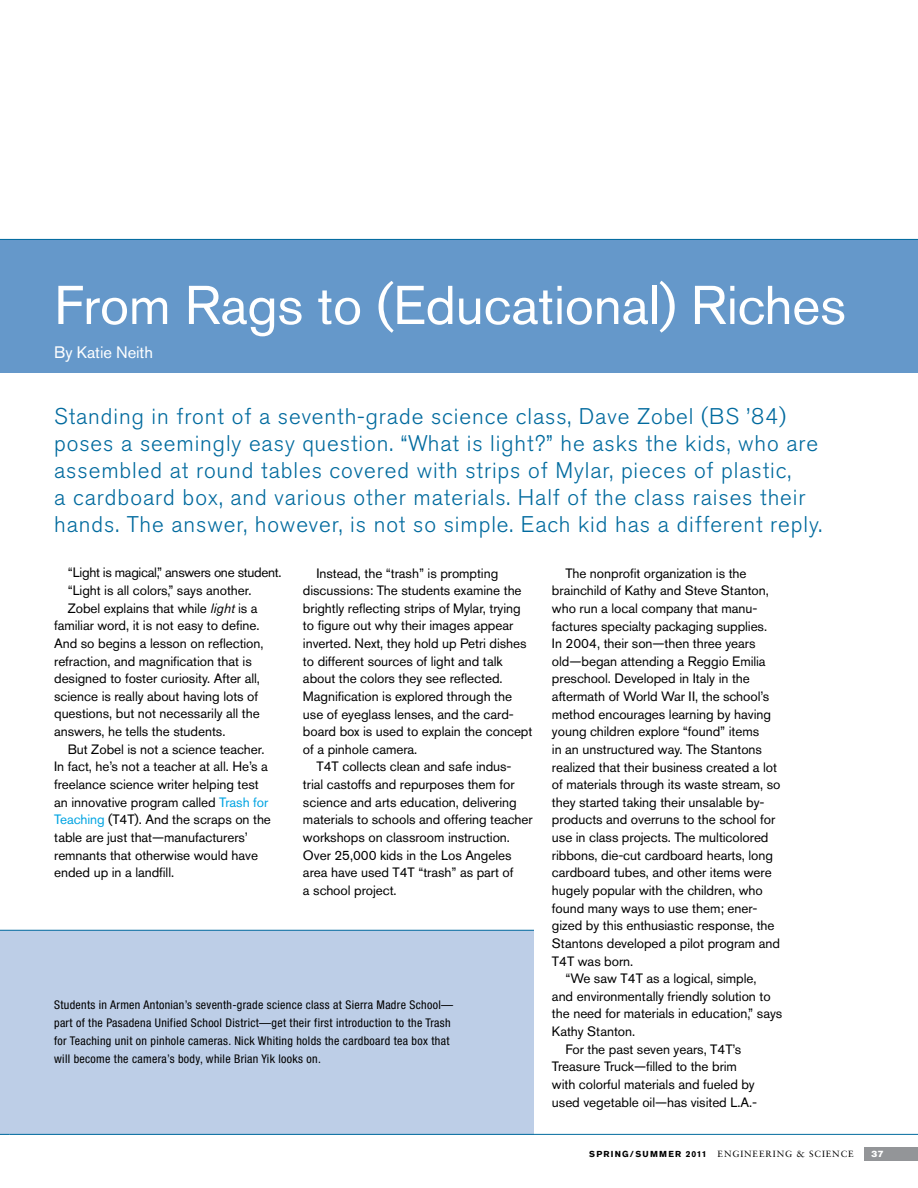
<style>
.page{position:relative;width:918px;height:1188px;background:#fff}
.page>*{position:absolute;margin:0;border:0;box-sizing:border-box;transform-origin:0 0}
.t1{font:54px "Akzidenz Grotesk Pro";letter-spacing:-.005em;color:#fff}
.t2{font:300 22.5px/27px "Akzidenz Grotesk Pro";letter-spacing:.04em;color:#006a9e}
.t3{font:16.5px "Akzidenz Grotesk Pro";letter-spacing:-.005em;color:#fff}
.t4{font:13.5px "Akzidenz Grotesk Pro";letter-spacing:-.005em;color:#000}
.t5{font:13.5px "Akzidenz Grotesk Pro";letter-spacing:-.025em;color:#000}
.t6{font:condensed 12px/18px "Helvetica Neue";letter-spacing:.025em;color:#000}
.t7{font:9px "Sabon LT Std";letter-spacing:.1em;color:#000}
.t8{font:9px "Akzidenz Grotesk Pro Super";color:#fff}
.s1{font-style:italic}
.s2{color:#00a4e2}
.s3{font-family:"Akzidenz Grotesk Pro";font-weight:700;font-size:8.7px}
</style>
<div class="page">
<div style="left:0;top:931px;width:534px;height:204px;background:#bdcee7"></div>
<div style="left:0;top:239px;width:918px;height:133px;background:#6598ca"></div>
<div style="left:864px;top:1147px;width:54px;height:14px;background:#939598"></div>
<hr style="left:0;top:239px;width:918px;height:1px;background:#006a9e">
<hr style="left:0;top:930px;width:534px;height:1px;background:#006a9e">
<hr style="left:9px;top:1134px;width:909px;height:1px;background:#006a9e">
<h1 class="t1" style="left:54px;top:270px;width:793px">From Rags to (Educational) Riches</h1>
<p class="t3" style="left:54px;top:342px;width:100px">By Katie Neith</p>
<p class="t2" style="left:54px;top:402px;width:770px">Standing in front of a seventh-grade science class, Dave Zobel (BS ’84) poses a seemingly easy question. “What is light?” he asks the kids, who are assembled at round tables covered with strips of Mylar, pieces of plastic,<br>a cardboard box, and various other materials. Half of the class raises their hands. The answer, however, is not so simple. Each kid has a different reply.</p>
<p class="t5" style="left:68px;top:564px;width:215px">“Light is magical,” answers one student.</p>
<p class="t4" style="left:68px;top:582px;width:185px">“Light is all colors,” says another.</p>
<p class="t4" style="left:68px;top:599px;width:192px">Zobel explains that while <span class="s1">light</span> is a</p>
<p class="t4" style="left:54px;top:617px;width:207px">familiar word, it is not easy to define.</p>
<p class="t4" style="left:54px;top:634px;width:211px">And so begins a lesson on reflection,</p>
<p class="t4" style="left:54px;top:652px;width:199px">refraction, and magnification that is</p>
<p class="t4" style="left:54px;top:670px;width:207px">designed to foster curiosity. After all,</p>
<p class="t4" style="left:54px;top:687px;width:205px">science is really about having lots of</p>
<p class="t4" style="left:54px;top:705px;width:207px">questions, but not necessarily all the</p>
<p class="t4" style="left:54px;top:723px;width:173px">answers, he tells the students.</p>
<p class="t4" style="left:68px;top:740px;width:198px">But Zobel is not a science teacher.</p>
<p class="t4" style="left:54px;top:758px;width:215px">In fact, he’s not a teacher at all. He’s a</p>
<p class="t4" style="left:54px;top:776px;width:206px">freelance science writer helping test</p>
<p class="t4" style="left:54px;top:793px;width:216px">an innovative program called <span class="s2">Trash for</span></p>
<p class="t4" style="left:54px;top:811px;width:218px"><span class="s2">Teaching</span> (T4T). And the scraps on the</p>
<p class="t4" style="left:54px;top:828px;width:195px">table are just that—manufacturers’</p>
<p class="t4" style="left:54px;top:846px;width:205px">remnants that otherwise would have</p>
<p class="t4" style="left:54px;top:864px;width:122px">ended up in a landfill.</p>
<p class="t4" style="left:316px;top:564px;width:183px">Instead, the “trash” is prompting</p>
<p class="t4" style="left:303px;top:582px;width:220px">discussions: The students examine the</p>
<p class="t4" style="left:303px;top:599px;width:219px">brightly reflecting strips of Mylar, trying</p>
<p class="t4" style="left:303px;top:617px;width:212px">to figure out why their images appear</p>
<p class="t4" style="left:303px;top:635px;width:225px">inverted. Next, they hold up Petri dishes</p>
<p class="t4" style="left:303px;top:652px;width:201px">to different sources of light and talk</p>
<p class="t4" style="left:303px;top:670px;width:201px">about the colors they see reflected.</p>
<p class="t4" style="left:303px;top:687px;width:211px">Magnification is explored through the</p>
<p class="t4" style="left:303px;top:705px;width:212px">use of eyeglass lenses, and the card-</p>
<p class="t4" style="left:303px;top:723px;width:231px">board box is used to explain the concept</p>
<p class="t4" style="left:303px;top:740px;width:116px">of a pinhole camera.</p>
<p class="t4" style="left:316px;top:758px;width:197px">T4T collects clean and safe indus-</p>
<p class="t4" style="left:303px;top:776px;width:213px">trial castoffs and repurposes them for</p>
<p class="t4" style="left:303px;top:793px;width:215px">science and arts education, delivering</p>
<p class="t4" style="left:303px;top:811px;width:231px">materials to schools and offering teacher</p>
<p class="t4" style="left:303px;top:829px;width:208px">workshops on classroom instruction.</p>
<p class="t4" style="left:303px;top:846px;width:210px">Over 25,000 kids in the Los Angeles</p>
<p class="t4" style="left:303px;top:864px;width:212px">area have used T4T “trash” as part of</p>
<p class="t4" style="left:303px;top:881px;width:95px">a school project.</p>
<p class="t6" style="left:54px;top:996px;width:400px">Students in Armen Antonian’s seventh-grade science class at Sierra Madre School— part of the Pasadena Unified School District—get their first introduction to the Trash for Teaching unit on pinhole cameras. Nick Whiting holds the cardboard tea box that will become the camera’s body, while Brian Yik looks on.</p>
<p class="t4" style="left:565px;top:564px;width:183px">The nonprofit organization is the</p>
<p class="t4" style="left:552px;top:582px;width:218px">brainchild of Kathy and Steve Stanton,</p>
<p class="t4" style="left:552px;top:599px;width:207px">who run a local company that manu-</p>
<p class="t4" style="left:552px;top:617px;width:217px">factures specialty packaging supplies.</p>
<p class="t4" style="left:552px;top:635px;width:205px">In 2004, their son—then three years</p>
<p class="t4" style="left:552px;top:652px;width:215px">old—began attending a Reggio Emilia</p>
<p class="t4" style="left:552px;top:670px;width:199px">preschool. Developed in Italy in the</p>
<p class="t4" style="left:552px;top:688px;width:219px">aftermath of World War II, the school’s</p>
<p class="t4" style="left:552px;top:705px;width:220px">method encourages learning by having</p>
<p class="t4" style="left:552px;top:723px;width:209px">young children explore “found” items</p>
<p class="t4" style="left:552px;top:740px;width:212px">in an unstructured way. The Stantons</p>
<p class="t4" style="left:552px;top:758px;width:227px">realized that their business created a lot</p>
<p class="t4" style="left:552px;top:776px;width:230px">of materials through its waste stream, so</p>
<p class="t4" style="left:552px;top:793px;width:214px">they started taking their unsalable by-</p>
<p class="t4" style="left:552px;top:811px;width:225px">products and overruns to the school for</p>
<p class="t4" style="left:552px;top:829px;width:218px">use in class projects. The multicolored</p>
<p class="t4" style="left:552px;top:846px;width:222px">ribbons, die-cut cardboard hearts, long</p>
<p class="t4" style="left:552px;top:864px;width:221px">cardboard tubes, and other items were</p>
<p class="t4" style="left:552px;top:882px;width:212px">hugely popular with the children, who</p>
<p class="t4" style="left:552px;top:899px;width:207px">found many ways to use them; ener-</p>
<p class="t4" style="left:552px;top:917px;width:224px">gized by this enthusiastic response, the</p>
<p class="t4" style="left:552px;top:934px;width:230px">Stantons developed a pilot program and</p>
<p class="t4" style="left:552px;top:952px;width:83px">T4T was born.</p>
<p class="t4" style="left:565px;top:970px;width:193px">“We saw T4T as a logical, simple,</p>
<p class="t4" style="left:552px;top:987px;width:220px">and environmentally friendly solution to</p>
<p class="t4" style="left:552px;top:1005px;width:232px">the need for materials in education,” says</p>
<p class="t4" style="left:552px;top:1023px;width:85px">Kathy Stanton.</p>
<p class="t4" style="left:565px;top:1040px;width:177px">For the past seven years, T4T’s</p>
<p class="t4" style="left:552px;top:1058px;width:187px">Treasure Truck—filled to the brim</p>
<p class="t4" style="left:552px;top:1075px;width:204px">with colorful materials and fueled by</p>
<p class="t4" style="left:552px;top:1093px;width:207px">used vegetable oil—has visited L.A.-</p>
<p class="t7" style="left:589px;top:1149px;width:266px"><span class="s3">SPRING/SUMME R 2011</span> ENGINEERING &amp; SCIENCE</p>
<p class="t8" style="left:871px;top:1148px;width:14px">37</p>
</div>
